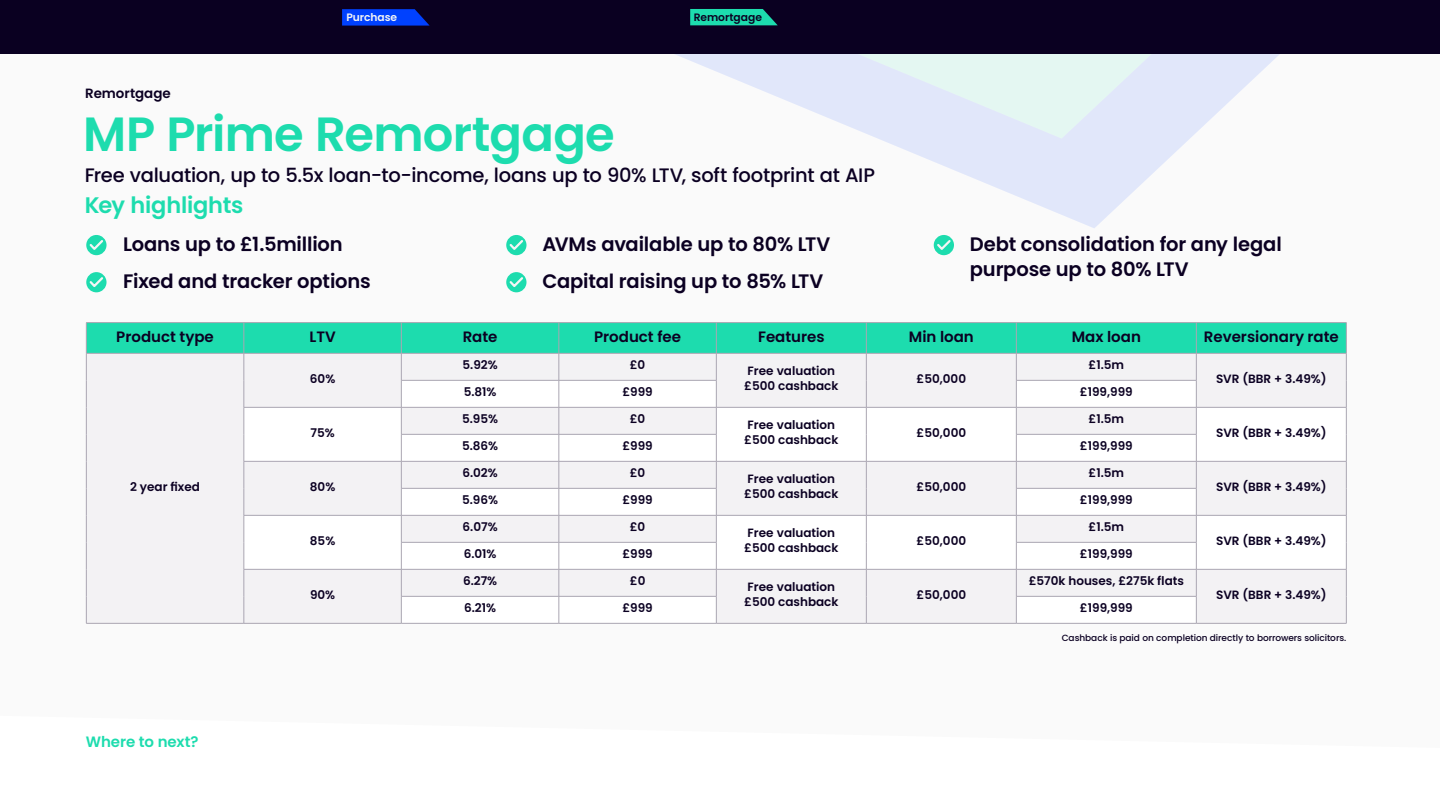
<style>
.page{position:relative;width:1440px;height:810px;background:#fafafa}
.page>*{position:absolute;margin:0;border:0;box-sizing:border-box;transform-origin:0 0}
.t1{font:600 48px "Poppins";letter-spacing:-.015em;color:#1ddcae}
.t2{font:600 22.5px "Poppins";letter-spacing:-.01em;color:#1ddcae}
.t3{font:600 19.5px/37.5px "Poppins";letter-spacing:-.01em;color:#0b0022}
.t4{font:500 19.5px "Poppins";letter-spacing:-.01em;color:#0b0022}
.t5{font:600 15px "Poppins";color:#0b0022}
.t6{font:600 15px "Poppins";letter-spacing:-.005em;color:#1ddcae}
.t7{font:600 13.42px "Poppins";color:#0b0022}
.t8{font:600 12px/15px "Poppins";color:#0b0022}
.t9{font:600 10.73px "Poppins";color:#0b0022}
.t10{font:600 10.73px "Poppins";letter-spacing:-.005em;color:#f5f5f5}
.t11{font:500 9px "Poppins";letter-spacing:-.005em;color:#0b0022}
</style>
<div class="page">
<svg style="left:880px;top:139px;width:309px;height:89px;fill:#e4eafa"></svg>
<svg style="left:675px;top:54px;width:605px;height:85px;fill:#e1e7fa"></svg>
<div style="left:0;top:0;width:1440px;height:54px;background:#0a0021"></div>
<svg style="left:342px;top:9px;width:88px;height:17px"></svg>
<svg style="left:690px;top:9px;width:88px;height:16px"></svg>
<div style="left:506px;top:235px;width:20px;height:20px;background:#1ddcae;border-radius:50%"></div>
<svg style="left:508px;top:238px;width:17px;height:14px"></svg>
<svg style="left:506px;top:272px;width:20px;height:20px"></svg>
<svg style="left:508px;top:275px;width:17px;height:14px"></svg>
<div style="left:934px;top:235px;width:20px;height:20px;background:#1ddcae;border-radius:50%"></div>
<svg style="left:935px;top:238px;width:18px;height:14px"></svg>
<svg style="left:86px;top:235px;width:21px;height:20px"></svg>
<svg style="left:88px;top:238px;width:17px;height:14px"></svg>
<svg style="left:86px;top:272px;width:21px;height:20px"></svg>
<svg style="left:88px;top:275px;width:17px;height:14px"></svg>
<hr style="left:86px;top:322px;width:158px;height:1px;background:#aaa6b2">
<hr style="left:244px;top:322px;width:157px;height:1px;background:#aaa6b2">
<hr style="left:401px;top:322px;width:158px;height:1px;background:#aaa6b2">
<hr style="left:559px;top:322px;width:157px;height:1px;background:#aaa6b2">
<hr style="left:716px;top:322px;width:150px;height:1px;background:#aaa6b2">
<hr style="left:866px;top:322px;width:150px;height:1px;background:#aaa6b2">
<hr style="left:1016px;top:322px;width:180px;height:1px;background:#aaa6b2">
<hr style="left:1196px;top:322px;width:150px;height:1px;background:#aaa6b2">
<svg style="left:86px;top:323px;width:1261px;height:300px"></svg>
<hr style="left:86px;top:623px;width:158px;height:1px;background:#aaa6b2">
<hr style="left:244px;top:623px;width:157px;height:1px;background:#aaa6b2">
<hr style="left:401px;top:623px;width:158px;height:1px;background:#aaa6b2">
<hr style="left:559px;top:623px;width:157px;height:1px;background:#aaa6b2">
<hr style="left:716px;top:623px;width:150px;height:1px;background:#aaa6b2">
<hr style="left:866px;top:623px;width:150px;height:1px;background:#aaa6b2">
<hr style="left:1016px;top:623px;width:180px;height:1px;background:#aaa6b2">
<hr style="left:1196px;top:623px;width:150px;height:1px;background:#aaa6b2">
<p class="t7" style="left:85px;top:85px;width:87px">Remortgage</p>
<p class="t10" style="left:346px;top:11px;width:52px">Purchase</p>
<p class="t9" style="left:694px;top:11px;width:70px">Remortgage</p>
<h1 class="t1" style="left:83px;top:106px;width:533px">MP Prime Remortgage</h1>
<h3 class="t4" style="left:85px;top:164px;width:792px">Free valuation, up to 5.5x loan-to-income, loans up to 90% LTV, soft footprint at AIP</h3>
<h2 class="t2" style="left:85px;top:192px;width:160px">Key highlights</h2>
<h3 class="t3" style="left:123px;top:225px;width:249px">Loans up to £1.5million<br>Fixed and tracker options</h3>
<p class="t5" style="left:116px;top:328px;width:99px">Product type</p>
<p class="t5" style="left:309px;top:328px;width:28px">LTV</p>
<p class="t5" style="left:463px;top:328px;width:36px">Rate</p>
<p class="t5" style="left:594px;top:328px;width:88px">Product fee</p>
<p class="t5" style="left:758px;top:328px;width:68px">Features</p>
<p class="t5" style="left:909px;top:328px;width:66px">Min loan</p>
<p class="t5" style="left:1072px;top:328px;width:71px">Max loan</p>
<p class="t5" style="left:1204px;top:328px;width:137px">Reversionary rate</p>
<h3 class="t3" style="left:542px;top:225px;width:289px">AVMs available up to 80% LTV<br>Capital raising up to 85% LTV</h3>
<h3 class="t3" style="left:970px;top:231px;width:313px;line-height:25.5px">Debt consolidation for any legal purpose up to 80% LTV</h3>
<p class="t8" style="left:130px;top:479px;width:71px">2 year fixed</p>
<p class="t6" style="left:86px;top:733px;width:114px">Where to next?</p>
<p class="t8" style="left:310px;top:371px;width:27px">60%</p>
<p class="t8" style="left:310px;top:425px;width:26px">75%</p>
<p class="t8" style="left:310px;top:479px;width:27px">80%</p>
<p class="t8" style="left:310px;top:533px;width:27px">85%</p>
<p class="t8" style="left:310px;top:587px;width:27px">90%</p>
<p class="t8" style="left:462px;top:358px;width:37px">5.92%</p>
<p class="t8" style="left:630px;top:358px;width:17px">£0</p>
<p class="t8" style="left:1089px;top:358px;width:37px">£1.5m</p>
<p class="t8" style="left:744px;top:364px;width:96px">Free valuation £500 cashback</p>
<p class="t8" style="left:917px;top:371px;width:51px">£50,000</p>
<p class="t8" style="left:464px;top:385px;width:34px">5.81%</p>
<p class="t8" style="left:622px;top:385px;width:32px">£999</p>
<p class="t8" style="left:1080px;top:385px;width:54px">£199,999</p>
<p class="t8" style="left:462px;top:412px;width:38px">5.95%</p>
<p class="t8" style="left:630px;top:412px;width:17px">£0</p>
<p class="t8" style="left:1089px;top:412px;width:37px">£1.5m</p>
<p class="t8" style="left:744px;top:418px;width:96px">Free valuation £500 cashback</p>
<p class="t8" style="left:917px;top:425px;width:51px">£50,000</p>
<p class="t8" style="left:462px;top:439px;width:38px">5.86%</p>
<p class="t8" style="left:622px;top:439px;width:32px">£999</p>
<p class="t8" style="left:1080px;top:439px;width:54px">£199,999</p>
<p class="t8" style="left:462px;top:466px;width:37px">6.02%</p>
<p class="t8" style="left:630px;top:466px;width:17px">£0</p>
<p class="t8" style="left:1089px;top:466px;width:37px">£1.5m</p>
<p class="t8" style="left:744px;top:472px;width:96px">Free valuation £500 cashback</p>
<p class="t8" style="left:917px;top:479px;width:51px">£50,000</p>
<p class="t8" style="left:462px;top:493px;width:37px">5.96%</p>
<p class="t8" style="left:622px;top:493px;width:32px">£999</p>
<p class="t8" style="left:1080px;top:493px;width:54px">£199,999</p>
<p class="t8" style="left:463px;top:520px;width:37px">6.07%</p>
<p class="t8" style="left:630px;top:520px;width:17px">£0</p>
<p class="t8" style="left:1089px;top:520px;width:37px">£1.5m</p>
<p class="t8" style="left:744px;top:526px;width:96px">Free valuation £500 cashback</p>
<p class="t8" style="left:917px;top:533px;width:51px">£50,000</p>
<p class="t8" style="left:464px;top:547px;width:34px">6.01%</p>
<p class="t8" style="left:622px;top:547px;width:32px">£999</p>
<p class="t8" style="left:1080px;top:547px;width:54px">£199,999</p>
<p class="t8" style="left:1029px;top:574px;width:157px">£570k houses, £275k flats</p>
<p class="t8" style="left:463px;top:574px;width:36px">6.27%</p>
<p class="t8" style="left:630px;top:574px;width:17px">£0</p>
<p class="t8" style="left:744px;top:580px;width:96px">Free valuation £500 cashback</p>
<p class="t8" style="left:917px;top:587px;width:51px">£50,000</p>
<p class="t8" style="left:464px;top:601px;width:33px">6.21%</p>
<p class="t8" style="left:622px;top:601px;width:32px">£999</p>
<p class="t8" style="left:1080px;top:601px;width:54px">£199,999</p>
<p class="t8" style="left:1216px;top:371px;width:112px">SVR (BBR + 3.49%)</p>
<p class="t8" style="left:1216px;top:425px;width:112px">SVR (BBR + 3.49%)</p>
<p class="t8" style="left:1216px;top:479px;width:112px">SVR (BBR + 3.49%)</p>
<p class="t8" style="left:1216px;top:533px;width:112px">SVR (BBR + 3.49%)</p>
<p class="t8" style="left:1216px;top:587px;width:112px">SVR (BBR + 3.49%)</p>
<p class="t11" style="left:1062px;top:633px;width:286px">Cashback is paid on completion directly to borrowers solicitors.</p>
</div>
